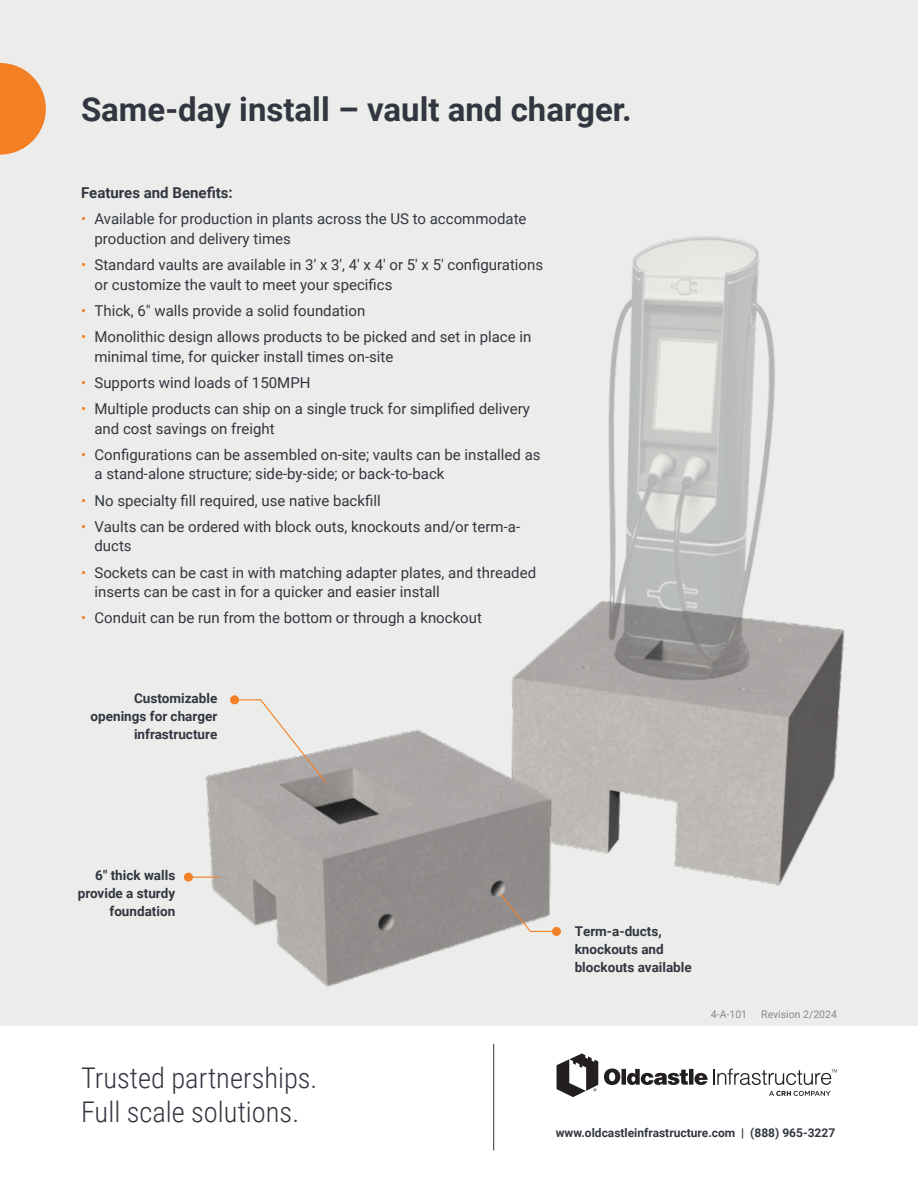
<style>
.page{position:relative;width:918px;height:1188px;background:#fff}
.page>*{position:absolute;margin:0;border:0;box-sizing:border-box;transform-origin:0 0}
.t1{font:700 33px "Roboto";color:#323640}
.t2{font:300 28.5px "Roboto Condensed";color:#323640}
.t3{font:15px/19.5px "Roboto";color:#323640}
.t4{font:700 15px "Roboto";color:#323640}
.t5{font:700 13.5px/18px "Roboto";color:#323640;text-align:right}
.t6{font:700 12px "Roboto";color:#323640}
.t7{font:10.5px "Roboto";color:#858891}
.s1{color:#f48026}
</style>
<div class="page">
<div style="left:0;top:0;width:918px;height:1026px;background:#ecedea"></div>
<img style="left:512px;top:236px;width:333px;height:650px">
<img style="left:183px;top:704px;width:395px;height:283px">
<svg style="left:0;top:63px;width:46px;height:92px"></svg>
<hr style="left:188px;top:877px;width:32px;height:1px;background:#f48026">
<div style="left:184px;top:873px;width:9px;height:9px;background:#f48026;border-radius:50%"></div>
<svg style="left:233px;top:699px;width:95px;height:86px"></svg>
<div style="left:230px;top:695px;width:9px;height:9px;background:#f48026;border-radius:50%"></div>
<svg style="left:499px;top:892px;width:59px;height:41px"></svg>
<div style="left:552px;top:927px;width:9px;height:9px;background:#f48026;border-radius:50%"></div>
<svg style="left:557px;top:1053px;width:280px;height:44px"></svg>
<hr style="left:493px;top:1044px;width:1px;height:106px;background:#323640">
<p class="t1" style="left:81px;top:86px;width:552px">Same-day install – vault and charger.</p>
<p class="t4" style="left:81px;top:182px;width:153px">Features and Benefits:</p>
<p class="t3" style="left:94px;top:209px;width:434px;text-indent:-14px"><span class="s1">•</span> Available for production in plants across the US to accommodate production and delivery times</p>
<p class="t3" style="left:94px;top:255px;width:450px;text-indent:-14px"><span class="s1">•</span> Standard vaults are available in 3' x 3', 4' x 4' or 5' x 5' configurations or customize the vault to meet your specifics</p>
<p class="t3" style="left:81px;top:300px;width:286px"><span class="s1">•</span> Thick, 6" walls provide a solid foundation</p>
<p class="t3" style="left:94px;top:327px;width:438px;text-indent:-14px"><span class="s1">•</span> Monolithic design allows products to be picked and set in place in minimal time, for quicker install times on-site</p>
<p class="t3" style="left:81px;top:372px;width:231px"><span class="s1">•</span> Supports wind loads of 150MPH</p>
<p class="t3" style="left:94px;top:399px;width:437px;text-indent:-14px"><span class="s1">•</span> Multiple products can ship on a single truck for simplified delivery and cost savings on freight</p>
<p class="t3" style="left:94px;top:444px;width:448px;text-indent:-14px"><span class="s1">•</span> Configurations can be assembled on-site; vaults can be installed as a stand-alone structure; side-by-side; or back-to-back</p>
<p class="t3" style="left:81px;top:490px;width:301px"><span class="s1">•</span> No specialty fill required, use native backfill</p>
<p class="t3" style="left:94px;top:516px;width:427px;text-indent:-14px"><span class="s1">•</span> Vaults can be ordered with block outs, knockouts and/or term-a&shy;ducts</p>
<p class="t3" style="left:94px;top:562px;width:443px;text-indent:-14px"><span class="s1">•</span> Sockets can be cast in with matching adapter plates, and threaded inserts can be cast in for a quicker and easier install</p>
<p class="t3" style="left:81px;top:608px;width:403px"><span class="s1">•</span> Conduit can be run from the bottom or through a knockout</p>
<p class="t5" style="left:91px;top:689px;width:128px">Customizable openings for charger infrastructure</p>
<p class="t5" style="left:78px;top:865px;width:99px">6" thick walls provide a sturdy foundation</p>
<p class="t2" style="left:81px;top:1057px;width:238px">Trusted partnerships.</p>
<p class="t2" style="left:81px;top:1092px;width:220px">Full scale solutions.</p>
<p class="t5" style="left:575px;top:922px;width:119px;text-align:left">Term-a-ducts, knockouts and blockouts available</p>
<p class="t7" style="left:711px;top:1007px;width:38px">4-A-101</p>
<p class="t7" style="left:761px;top:1007px;width:77px">Revision 2/2024</p>
<p class="t6" style="left:556px;top:1124px;width:281px">www.oldcastleinfrastructure.com | (888) 965-3227</p>
</div>
